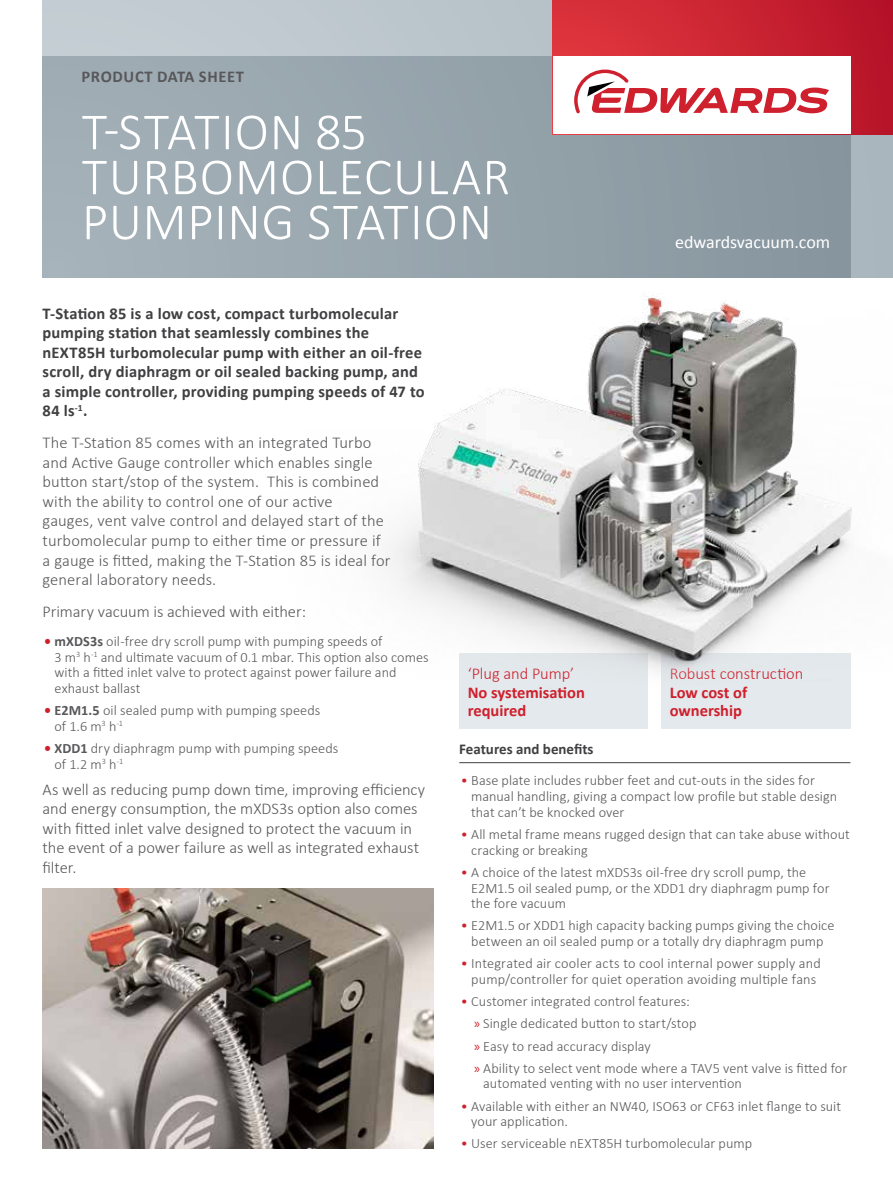
<style>
.page{position:relative;width:893px;height:1191px;background:#fff}
.page>*{position:absolute;margin:0;border:0;box-sizing:border-box;transform-origin:0 0}
.t1{font:300 52.5px/45px "Calibri";letter-spacing:.015em;color:#fff}
.t2{font:18px "Calibri";color:#fff}
.t3{font:300 16.5px/19.5px "Calibri";letter-spacing:.005em;color:#58585b}
.t4{font:700 16.5px/19.5px "Calibri";letter-spacing:.01em;color:#404042}
.t5{font:700 16.5px/18.8px "Calibri";color:#cf1f2d}
.t6{font:300 16.5px "Calibri";letter-spacing:-.005em;color:#cf1f2d}
.t7{font:700 16.5px "Calibri";letter-spacing:.04em;color:#58585b}
.t8{font:700 15px "Calibri";color:#404042}
.t9{font:300 14.25px/15.8px "Calibri";letter-spacing:.005em;color:#58585b}
.s1{font-weight:700;color:#cf1f2d}
.s2{font-weight:700}
.s3{color:#cf1f2d}
.s4{font-family:"Myriad Pro";font-weight:400;color:#cf1f2d}
</style>
<div class="page">
<div style="left:459px;top:653px;width:188px;height:76px;background:#e3e9ec"></div>
<div style="left:661px;top:653px;width:189px;height:76px;background:#e3e9ec"></div>
<hr style="left:459px;top:762px;width:391px;height:1px;background:#404042">
<svg style="left:43px;top:0;width:850px;height:257px;background:#bac4cb"></svg>
<div style="left:43px;top:57px;width:807px;height:221px;background:linear-gradient(to right,#a5b1b9,#87959e)"></div>
<svg style="left:553px;top:0;width:340px;height:134px;background:#c92635"></svg>
<div style="left:553px;top:57px;width:297px;height:77px;background:#fff"></div>
<svg style="left:574px;top:70px;width:255px;height:43px"></svg>
<img style="left:281px;top:257px;width:612px;height:432px">
<img style="left:43px;top:889px;width:391px;height:259px">
<p class="t7" style="left:82px;top:66px;width:164px">PRODUCT DATA SHEET</p>
<h1 class="t1" style="left:82px;top:109px;width:430px">T-STATION 85<br>TURBOMOLECULAR<br>PUMPING STATION</h1>
<p class="t2" style="left:675px;top:231px;width:157px">edwardsvacuum.com</p>
<p class="t4" style="left:43px;top:303px;width:384px">T-Station 85 is a low cost, compact turbomolecular pumping station that seamlessly combines the nEXT85H turbomolecular pump with either an oil-free scroll, dry diaphragm or oil sealed backing pump, and a simple controller, providing pumping speeds of 47 to 84 ls<sup>-1</sup>.</p>
<p class="t3" style="left:43px;top:433px;width:349px">The T-Station 85 comes with an integrated Turbo and Active Gauge controller which enables single button start/stop of the system. This is combined with the ability to control one of our active<br>gauges, vent valve control and delayed start of the turbomolecular pump to either time or pressure if a gauge is fitted, making the T-Station 85 is ideal for general laboratory needs.</p>
<p class="t3" style="left:43px;top:602px;width:265px">Primary vacuum is achieved with either:</p>
<p class="t9" style="left:55px;top:633px;width:376px;text-indent:-10px"><span class="s1">•</span> <span class="s2">mXDS3s</span> oil-free dry scroll pump with pumping speeds of<br>3 m<sup>3</sup> h<sup>-1</sup> and ultimate vacuum of 0.1 mbar. This option also comes with a fitted inlet valve to protect against power failure and exhaust ballast</p>
<p class="t9" style="left:55px;top:702px;width:267px;text-indent:-11px"><span class="s1">•</span> <span class="s2">E2M1.5</span> oil sealed pump with pumping speeds of 1.6 m<sup>3</sup> h<sup>-1</sup></p>
<p class="t9" style="left:55px;top:740px;width:285px;text-indent:-11px"><span class="s1">•</span> <span class="s2">XDD1</span> dry diaphragm pump with pumping speeds of 1.2 m<sup>3</sup> h<sup>-1</sup></p>
<p class="t3" style="left:43px;top:779px;width:384px">As well as reducing pump down time, improving efficiency and energy consumption, the mXDS3s option also comes with fitted inlet valve designed to protect the vacuum in the event of a power failure as well as integrated exhaust filter.</p>
<p class="t6" style="left:468px;top:663px;width:108px">‘Plug and Pump’</p>
<p class="t5" style="left:468px;top:683px;width:119px">No systemisation required</p>
<p class="t8" style="left:459px;top:739px;width:136px">Features and benefits</p>
<p class="t6" style="left:670px;top:663px;width:135px">Robust construction</p>
<p class="t5" style="left:670px;top:682px;width:79px">Low cost of ownership</p>
<p class="t9" style="left:471px;top:772px;width:367px;text-indent:-11px"><span class="s3">•</span> Base plate includes rubber feet and cut-outs in the sides for manual handling, giving a compact low profile but stable design that can’t be knocked over</p>
<p class="t9" style="left:471px;top:826px;width:380px;text-indent:-11px"><span class="s3">•</span> All metal frame means rugged design that can take abuse without cracking or breaking</p>
<p class="t9" style="left:471px;top:864px;width:360px;text-indent:-11px"><span class="s3">•</span> A choice of the latest mXDS3s oil-free dry scroll pump, the<br>E2M1.5 oil sealed pump, or the XDD1 dry diaphragm pump for the fore vacuum</p>
<p class="t9" style="left:461px;top:917px;width:375px;text-align:center"><span class="s3">•</span> E2M1.5 or XDD1 high capacity backing pumps giving the choice between an oil sealed pump or a totally dry diaphragm pump</p>
<p class="t9" style="left:461px;top:955px;width:362px;text-align:center"><span class="s3">•</span> Integrated air cooler acts to cool internal power supply and pump/controller for quiet operation avoiding multiple fans</p>
<p class="t9" style="left:474px;top:990px;width:375px;line-height:22.2px;text-indent:-14px"><span class="s3">•</span> Customer integrated control features:<br><span class="s4">»</span> Single dedicated button to start/stop<br><span class="s4">»</span> Easy to read accuracy display<br><span class="s4">»</span> Ability to select vent mode where a TAV5 vent valve is fitted for</p>
<p class="t9" style="left:483px;top:1075px;width:260px">automated venting with no user intervention</p>
<p class="t9" style="left:471px;top:1097px;width:371px;text-indent:-11px"><span class="s3">•</span> Available with either an NW40, ISO63 or CF63 inlet flange to suit your application.</p>
<p class="t9" style="left:461px;top:1135px;width:293px"><span class="s3">•</span> User serviceable nEXT85H turbomolecular pump</p>
</div>
